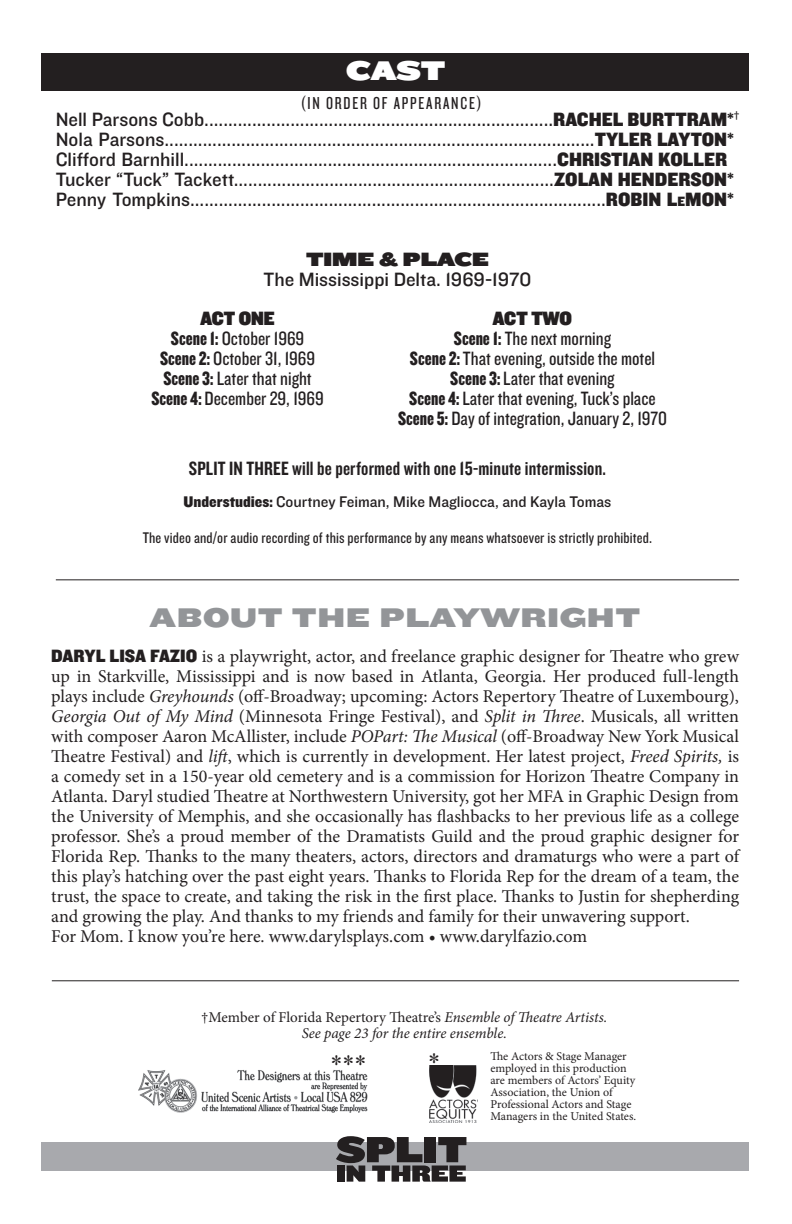
<style>
.page{position:relative;width:792px;height:1224px;background:#fff}
.page>*{position:absolute;margin:0;border:0;box-sizing:border-box;transform-origin:0 0}
.t1{font:28px "Knockout HTF74 Full Sumo";color:#939598}
.t2{font:28px "Knockout HTF94 Ultmt Sumo";color:#fff}
.t3{font:24px "Times New Roman";color:#231f20}
.t4{font:20px/20px "Knockout HTF31 Junior Middlewt";color:#231f20;text-align:justify}
.t5{font:20px/20px "Knockout HTF29 Junior Liteweight";color:#231f20;text-align:center}
.t6{font:20px "Knockout HTF49 Liteweight";letter-spacing:.01em;color:#231f20}
.t7{font:20px "Knockout HTF91 Ultmt Middlewt";letter-spacing:-.005em;color:#231f20}
.t8{font:20px "Knockout HTF94 Ultmt Sumo";color:#231f20}
.t9{font:18px/20px "Minion Pro";letter-spacing:-.005em;color:#231f20}
.t10{font:18px "Knockout HTF28 Junior Featherwt";letter-spacing:.1em;color:#231f20}
.t11{font:16px "Knockout HTF29 Junior Liteweight";letter-spacing:.01em;color:#231f20}
.t12{font:16px "Knockout HTF31 Junior Middlewt";color:#231f20}
.t13{font:italic 15px/16px "Minion Pro";letter-spacing:-.005em;color:#231f20;text-align:center}
.t14{font:12px/12px "Minion Pro";letter-spacing:-.005em;color:#231f20}
.s1{font-family:"Knockout HTF71 Full Middlewt"}
.s2{font-family:"Knockout HTF71 Full Middlewt";color:#fff}
.s3{font-family:"Knockout HTF71 Full Middlewt";font-size:14px}
.s4{font-family:"Knockout HTF69 Full Liteweight"}
.s5{font-family:"Knockout HTF71 Full Middlewt";font-size:18.4px}
.s6{font-style:italic}
.s7{font-style:normal}
</style>
<div class="page">
<div style="left:42px;top:1142px;width:707px;height:29px;background:#a8a9ad"></div>
<svg style="left:336px;top:1136px;width:130px;height:46px"></svg>
<hr style="left:52px;top:980px;width:687px;height:1px;background:#231f20">
<img style="left:138px;top:1070px;width:230px;height:43px">
<div style="left:42px;top:53px;width:707px;height:38px;background:#231f20"></div>
<img style="left:429px;top:1065px;width:49px;height:58px">
<hr style="left:56px;top:580px;width:683px;height:1px;background:#231f20">
<h1 class="t2" style="left:346px;top:55px;width:101px">CAST</h1>
<p class="t10" style="left:301px;top:94px;width:182px">(IN ORDER OF APPEARANCE)</p>
<p class="t4" style="left:56px;top:110px;width:685px">Nell Parsons Cobb.........................................................................<span class="s1">RACHEL BURTTRAM*</span><sup>† </sup>Nola Parsons..........................................................................................<span class="s1">TYLER LAYTON*</span><sup>† </sup>Clifford Barnhill..............................................................................<span class="s1">CHRISTIAN KOLLER</span><span class="s2">*</span><sup>† </sup>Tucker “Tuck” Tackett...................................................................<span class="s1">ZOLAN HENDERSON*</span><sup>† </sup>Penny Tompkins.......................................................................................<span class="s1">ROBIN L</span><span class="s3">e</span><span class="s1">MON*</span><sup>†</sup></p>
<p class="t8" style="left:306px;top:248px;width:184px">TIME &amp; PLACE</p>
<p class="t4" style="left:264px;top:270px;width:269px">The Mississippi Delta. 1969-1970</p>
<p class="t7" style="left:200px;top:308px;width:76px">ACT ONE</p>
<p class="t5" style="left:151px;top:329px;width:174px"><span class="s4">Scene 1:</span> October 1969<br><span class="s4">Scene 2:</span> October 31, 1969<br><span class="s4">Scene 3:</span> Later that night<br><span class="s4">Scene 4:</span> December 29, 1969</p>
<p class="t7" style="left:493px;top:308px;width:81px">ACT TWO</p>
<p class="t5" style="left:398px;top:329px;width:270px"><span class="s4">Scene 1:</span> The next morning<br><span class="s4">Scene 2:</span> That evening, outside the motel <span class="s4">Scene 3:</span> Later that evening<br><span class="s4">Scene 4:</span> Later that evening, Tuck’s place <span class="s4">Scene 5:</span> Day of integration, January 2, 1970</p>
<p class="t6" style="left:189px;top:458px;width:419px">SPLIT IN THREE will be performed with one 15-minute intermission.</p>
<p class="t12" style="left:183px;top:493px;width:429px"><span class="s1">Understudies:</span> Courtney Feiman, Mike Magliocca, and Kayla Tomas</p>
<p class="t11" style="left:143px;top:529px;width:511px">The video and/or audio recording of this performance by any means whatsoever is strictly prohibited.</p>
<h1 class="t1" style="left:150px;top:602px;width:493px">ABOUT THE PLAYWRIGHT</h1>
<p class="t9" style="left:51px;top:646px;width:689px"><span class="s5">DARYL LISA FAZIO</span> is a playwright, actor, and freelance graphic designer for Theatre who grew up in Starkville, Mississippi and is now based in Atlanta, Georgia. Her produced full-length plays include <span class="s6">Greyhounds</span> (off-Broadway; upcoming: Actors Repertory Theatre of Luxembourg), <span class="s6">Georgia Out of My Mind</span> (Minnesota Fringe Festival), and <span class="s6">Split in Three</span>. Musicals, all written with composer Aaron McAllister, include <span class="s6">POPart: The Musical</span> (off-Broadway New York Musical Theatre Festival) and <span class="s6">lift</span>, which is currently in development. Her latest project, <span class="s6">Freed Spirits,</span> is a comedy set in a 150-year old cemetery and is a commission for Horizon Theatre Company in Atlanta. Daryl studied Theatre at Northwestern University, got her MFA in Graphic Design from the University of Memphis, and she occasionally has flashbacks to her previous life as a college professor. She’s a proud member of the Dramatists Guild and the proud graphic designer for Florida Rep. Thanks to the many theaters, actors, directors and dramaturgs who were a part of this play’s hatching over the past eight years. Thanks to Florida Rep for the dream of a team, the trust, the space to create, and taking the risk in the first place. Thanks to Justin for shepherding and growing the play. And thanks to my friends and family for their unwavering support.<br>For Mom. I know you’re here. www.darylsplays.com • www.darylfazio.com</p>
<p class="t13" style="left:201px;top:1009px;width:408px"><span class="s7">†Member of Florida Repertory Theatre’s</span> Ensemble of Theatre Artists.<br>See page 23 for the entire ensemble.</p>
<h2 class="t3" style="left:330px;top:1048px;width:37px">***</h2>
<h2 class="t3" style="left:428px;top:1046px;width:13px">*</h2>
<p class="t14" style="left:490px;top:1050px;width:147px">The Actors &amp; Stage Manager employed in this production are members of Actors’ Equity<br>Association, the Union of<br>Professional Actors and Stage<br>Managers in the United States.</p>
</div>
